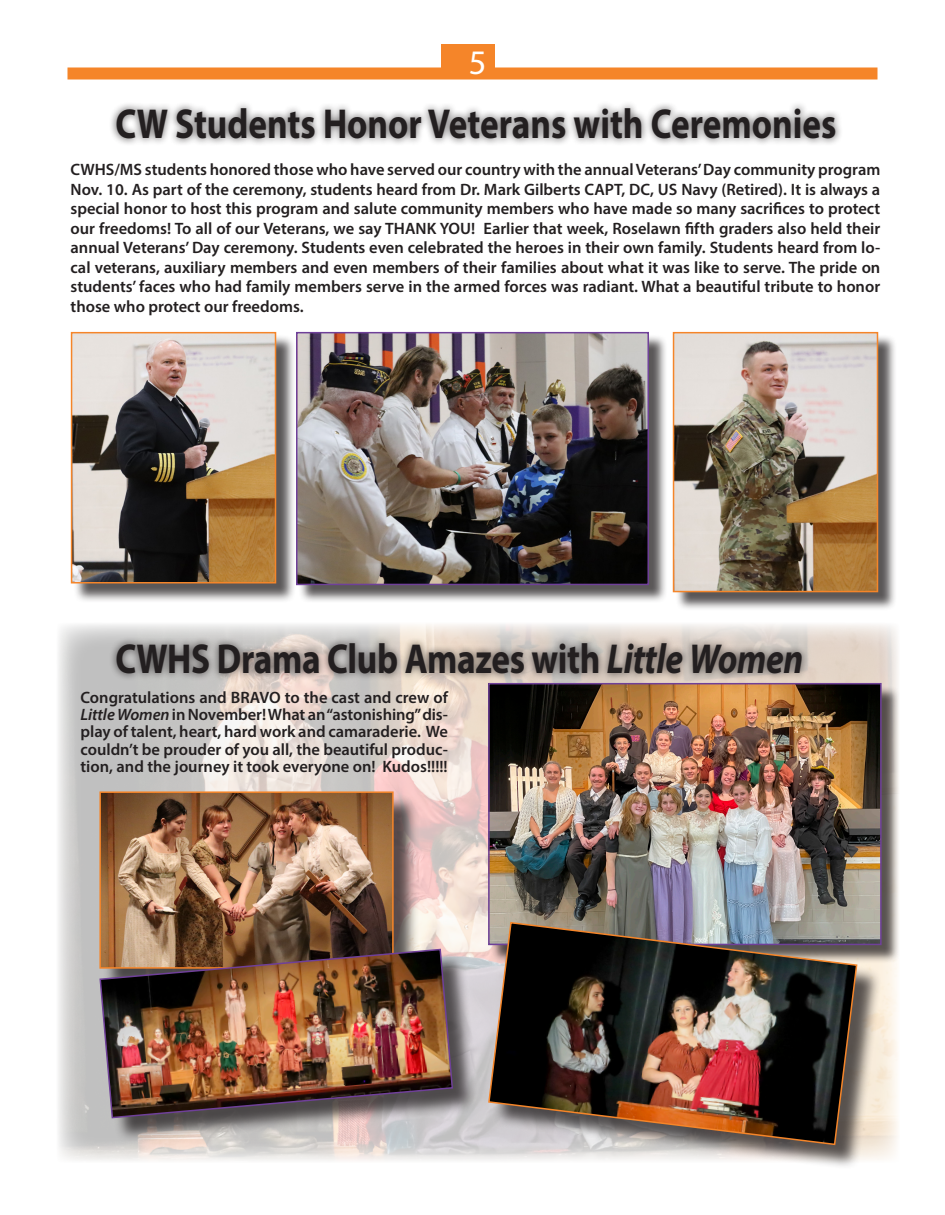
<style>
.page{position:relative;width:945px;height:1215px;background:#fff}
.page>*{position:absolute;margin:0;border:0;box-sizing:border-box;transform-origin:0 0}
.t1{font:700 42px "Myriad Pro";letter-spacing:-.005em;color:#231f20;scale:.84 1}
.t2{font:34.5px "Myriad Pro";color:#fff}
.story_text{font:600 16.5px/19.5px "Myriad Pro";color:#231f20;text-align:justify}
.s1{font-style:italic}
</style>
<div class="page">
<div style="left:68px;top:68px;width:810px;height:12px;background:#f58529"></div>
<div style="left:441px;top:44px;width:54px;height:35px;background:#f58529"></div>
<div style="left:109px;top:100px;width:734px;height:46px;background:#231f20;opacity:.75"></div>
<div style="left:73px;top:334px;width:223px;height:269px;background:#231f20;opacity:.75"></div>
<img style="left:74px;top:335px;width:199px;height:245px">
<div style="left:71px;top:332px;width:205px;height:251px;border:2px solid #f58529"></div>
<div style="left:298px;top:334px;width:370px;height:270px;background:#231f20;opacity:.75"></div>
<img style="left:299px;top:335px;width:347px;height:247px">
<div style="left:296px;top:332px;width:353px;height:253px;border:2px solid #6f4099"></div>
<div style="left:675px;top:334px;width:222px;height:277px;background:#231f20;opacity:.75"></div>
<img style="left:676px;top:335px;width:199px;height:254px">
<div style="left:673px;top:332px;width:205px;height:260px;border:2px solid #f58529"></div>
<img style="left:58px;top:624px;width:840px;height:537px">
<div style="left:109px;top:635px;width:700px;height:46px;background:#231f20;opacity:.75"></div>
<div style="left:103px;top:795px;width:316px;height:199px;background:#231f20;opacity:.75"></div>
<img style="left:102px;top:794px;width:289px;height:154px">
<div style="left:99px;top:791px;width:295px;height:178px;border:2px solid #f58529"></div>
<div style="left:490px;top:685px;width:410px;height:279px;background:#231f20;opacity:.75"></div>
<img style="left:491px;top:686px;width:388px;height:240px">
<div style="left:488px;top:683px;width:394px;height:262px;border:2px solid #6f4099"></div>
<div style="left:103px;top:952px;width:375px;height:191px;background:#231f20;opacity:.75"></div>
<img style="left:99px;top:948px;width:355px;height:171px">
<div style="left:492px;top:926px;width:390px;height:244px;background:#231f20;opacity:.75"></div>
<img style="left:487px;top:921px;width:371px;height:225px">
<h2 class="t2" style="left:469px;top:41px;width:19px">5</h2>
<p class="t1" style="left:115px;top:96px;width:860px">CW Students Honor Veterans with Ceremonies</p>
<p class="story_text" style="left:71px;top:159px;width:811px">CWHS/MS students honored those who have served our country with the annual Veterans’ Day community program Nov. 10. As part of the ceremony, students heard from Dr. Mark Gilberts CAPT, DC, US Navy (Retired). It is always a special honor to host this program and salute community members who have made so many sacrifices to protect our freedoms! To all of our Veterans, we say THANK YOU! Earlier that week, Roselawn fifth graders also held their annual Veterans’ Day ceremony. Students even celebrated the heroes in their own family. Students heard from lo&shy;cal veterans, auxiliary members and even members of their families about what it was like to serve. The pride on students’ faces who had family members serve in the armed forces was radiant. What a beautiful tribute to honor those who protect our freedoms.</p>
<p class="t1" style="left:115px;top:631px;width:820px">CWHS Drama Club Amazes with <span class="s1">Little Women</span></p>
<p class="story_text" style="left:81px;top:688px;width:369px;line-height:17.2px">Congratulations and BRAVO to the cast and crew of <span class="s1">Little Women</span> in November! What an “astonishing” dis&shy;play of talent, heart, hard work and camaraderie. We couldn’t be prouder of you all, the beautiful produc&shy;tion, and the journey it took everyone on! Kudos!!!!!</p>
</div>
